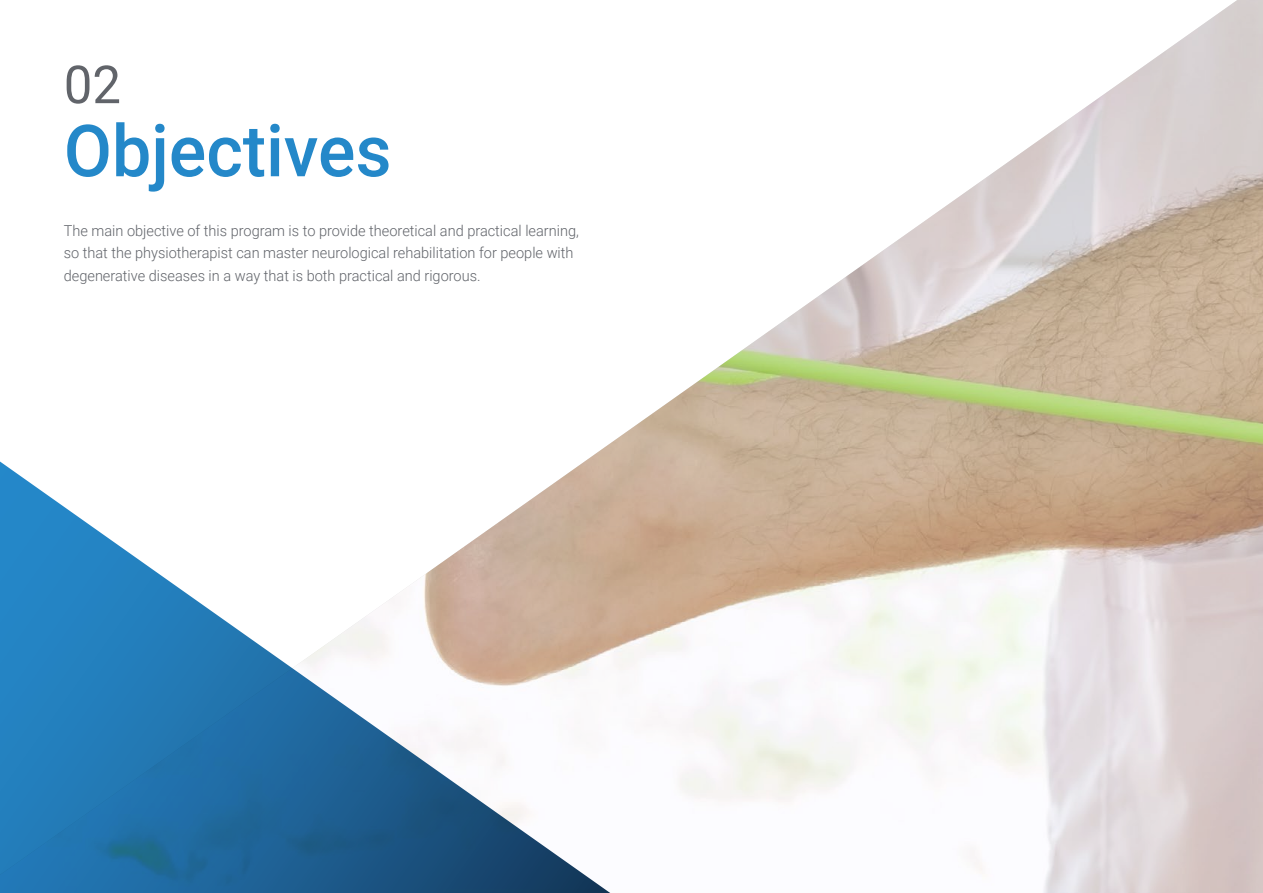
<style>
.page{position:relative;width:1263px;height:893px;background:#fff}
.page>*{position:absolute;margin:0;border:0;box-sizing:border-box;transform-origin:0 0}
.t1{font:500 72px "Roboto";color:#2488c9}
.t2{font:52.5px "Roboto";color:#61646a}
.t3{font:300 15px/22.5px "Roboto";color:#61646a}
</style>
<div class="page">
<img style="left:607px;top:0;width:656px;height:893px">
<svg style="left:0;top:446px;width:640px;height:447px"></svg>
<h2 class="t2" style="left:64px;top:48px;width:59px">02</h2>
<h1 class="t1" style="left:64px;top:100px;width:329px">Objectives</h1>
<p class="t3" style="left:64px;top:218px;width:517px">The main objective of this program is to provide theoretical and practical learning, so that the physiotherapist can master neurological rehabilitation for people with degenerative diseases in a way that is both practical and rigorous.</p>
</div>
